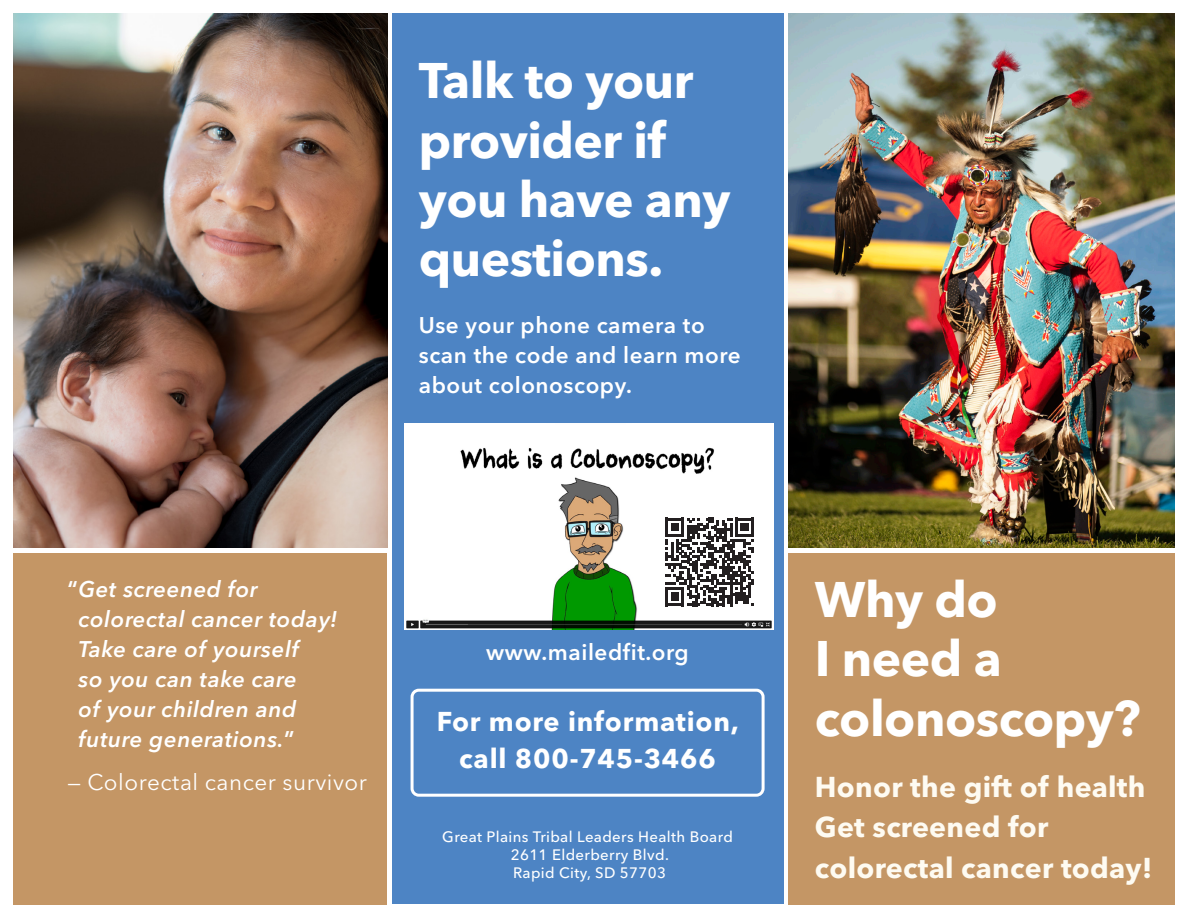
<style>
.page{position:relative;width:1188px;height:918px;background:#fff}
.page>*{position:absolute;margin:0;border:0;box-sizing:border-box;transform-origin:0 0}
.Cover_Title{font:700 49.5px/59.4px "Avenir Next LT Pro";letter-spacing:-.01em;color:#fff}
.Cover_Sub_Title{font:700 28.5px/40.5px "Avenir Next LT Pro";letter-spacing:.01em;color:#fefbf2}
.Phone_Number{font:700 27px/37.5px "Avenir Next LT Pro";letter-spacing:.03em;color:#fff;text-align:center}
.t1{font:italic 600 22.5px/30px "Avenir Next LT Pro";letter-spacing:.025em;color:#fff}
.t2{font:600 22.5px/30px "Avenir Next LT Pro";letter-spacing:.025em;color:#fff}
.t3{font:22.5px "Avenir Next LT Pro";letter-spacing:.025em;color:#fff}
.Address-A{font:500 15px/18px "Avenir Next LT Pro";letter-spacing:.025em;color:#fff;text-align:center}
.s1{font-style:normal}
</style>
<div class="page">
<div style="left:392px;top:14px;width:391px;height:890px;background:#4d84c4"></div>
<img style="left:14px;top:14px;width:373px;height:534px">
<img style="left:788px;top:14px;width:386px;height:534px">
<div style="left:788px;top:553px;width:386px;height:351px;background:#c49665"></div>
<div style="left:14px;top:553px;width:373px;height:351px;background:#c49665"></div>
<img style="left:405px;top:423px;width:369px;height:207px">
<div style="left:655px;top:507px;width:110px;height:110px;background:#fff"></div>
<svg style="left:665px;top:518px;width:89px;height:88px"></svg>
<div style="left:411px;top:689px;width:354px;height:108px;border:3px solid #fff;border-radius:7px"></div>
<p class="Cover_Title" style="left:419px;top:51px;width:313px">Talk to your provider if you have any questions.</p>
<h4 class="t2" style="left:419px;top:310px;width:323px">Use your phone camera to scan the code and learn more about colonoscopy.</h4>
<h4 class="t1" style="left:79px;top:574px;width:260px;text-indent:-11px"><span class="s1">“</span>Get screened for colorectal cancer today!<br>Take care of yourself<br>so you can take care<br>of your children and future generations.<span class="s1">”</span></h4>
<h4 class="t3" style="left:68px;top:769px;width:301px">— Colorectal cancer survivor</h4>
<h4 class="t2" style="left:486px;top:637px;width:204px">www.mailedfit.org</h4>
<p class="Phone_Number" style="left:437px;top:702px;width:304px">For more information, call 800-745-3466</p>
<p class="Address-A" style="left:442px;top:827px;width:292px">Great Plains Tribal Leaders Health Board<br>2611 Elderberry Blvd.<br>Rapid City, SD 57703</p>
<p class="Cover_Title" style="left:815px;top:570px;width:327px">Why do<br>I need a colonoscopy?</p>
<p class="Cover_Sub_Title" style="left:815px;top:766px;width:339px">Honor the gift of health<br>Get screened for colorectal cancer today!</p>
</div>
